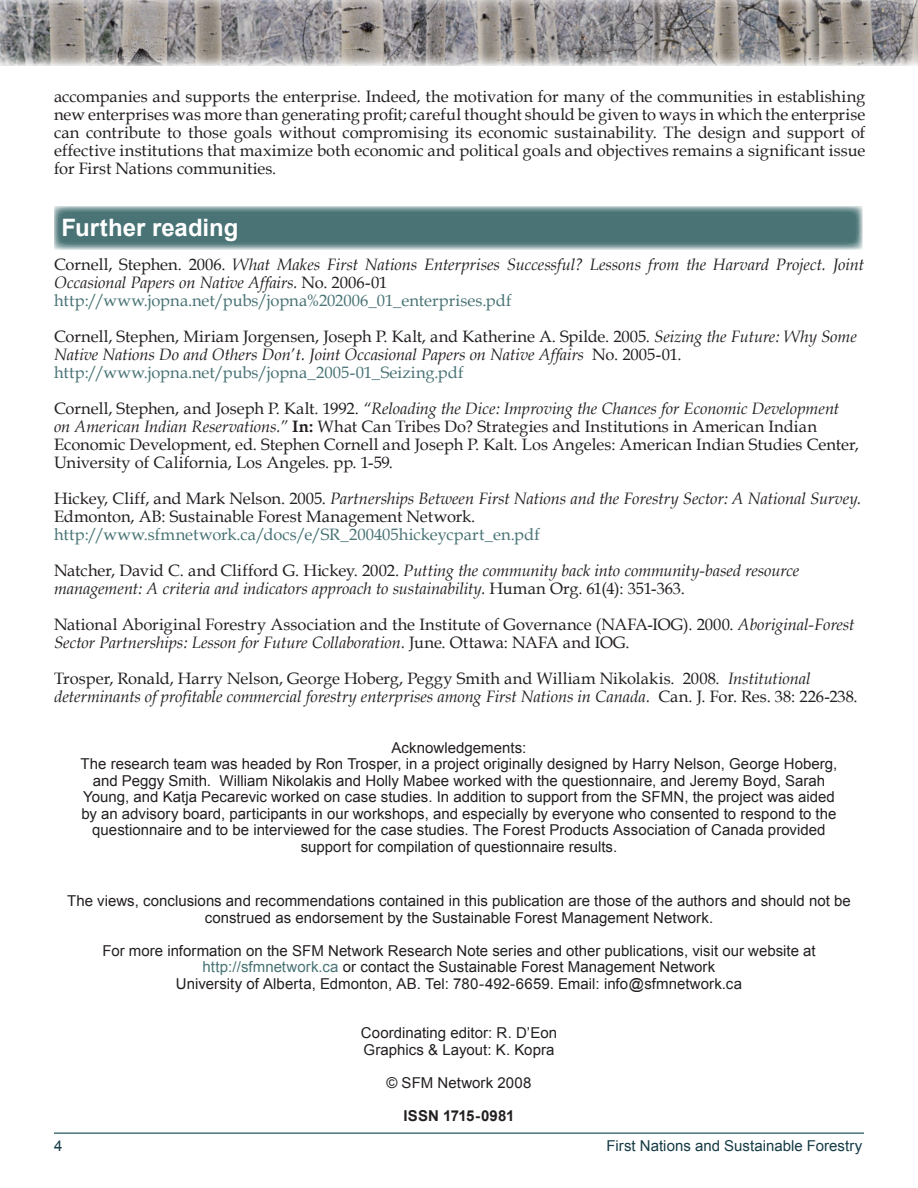
<style>
.page{position:relative;width:918px;height:1188px;background:#fff}
.page>*{position:absolute;margin:0;border:0;box-sizing:border-box;transform-origin:0 0}
.t1{font:700 24px "Arial";color:#fff}
.t2{font:16.5px/18px "Book Antiqua";color:#231f20}
.t3{font:italic 16.5px/18px "Book Antiqua";letter-spacing:-.005em;color:#231f20}
.t4{font:16.5px/36px "Book Antiqua";letter-spacing:.005em;color:#497375}
.t5{font:15px/16.5px "Arial";color:#231f20;text-align:center}
.t6{font:15px "Arial";color:#163b45}
.t7{font:700 15px "Arial";letter-spacing:.005em;color:#231f20}
.s1{font-style:normal}
.s2{font-style:normal;color:#497375}
.s3{font-style:italic}
.s4{font-weight:700}
.s5{color:#231f20}
.s6{font-style:italic;color:#231f20}
.s7{color:#497375}
</style>
<div class="page">
<hr style="left:54px;top:1132px;width:810px;height:2px;background:#497375">
<img style="left:0;top:0;width:918px;height:66px">
<svg style="left:54px;top:206px;width:809px;height:43px;background:#5b8182"></svg>
<p class="t2" style="left:54px;top:87px;width:813px;text-align:justify">accompanies and supports the enterprise. Indeed, the motivation for many of the communities in establishing new enterprises was more than generating profit; careful thought should be given to ways in which the enterprise can contribute to those goals without compromising its economic sustainability. The design and support of effective institutions that maximize both economic and political goals and objectives remains a significant issue for First Nations communities.</p>
<h1 class="t1" style="left:62px;top:212px;width:178px">Further reading</h1>
<p class="t3" style="left:54px;top:255px;width:811px"><span class="s1">Cornell, Stephen. 2006.</span> What Makes First Nations Enterprises Successful? Lessons from the Harvard Project. Joint<br>Occasional Papers on Native Affairs. <span class="s1">No. 2006-01<br></span><span class="s2">http://www.jopna.net/pubs/jopna%202006_01_enterprises.pdf</span></p>
<p class="t3" style="left:54px;top:327px;width:804px"><span class="s1">Cornell, Stephen, Miriam Jorgensen, Joseph P. Kalt, and Katherine A. Spilde. 2005.</span> Seizing the Future: Why Some<br>Native Nations Do and Others Don’t. Joint Occasional Papers on Native Affairs <span class="s1">No. 2005-01. </span><span class="s2">http://www.jopna.net/pubs/jopna_2005-01_Seizing.pdf</span></p>
<p class="t2" style="left:54px;top:399px;width:806px">Cornell, Stephen, and Joseph P. Kalt. 1992. <span class="s3">“Reloading the Dice: Improving the Chances for Economic Development on American Indian Reservations.”</span> <span class="s4">In:</span> What Can Tribes Do? Strategies and Institutions in American Indian Economic Development, ed. Stephen Cornell and Joseph P. Kalt. Los Angeles: American Indian Studies Center, University of California, Los Angeles. pp. 1-59.</p>
<p class="t2" style="left:54px;top:489px;width:809px">Hickey, Cliff, and Mark Nelson. 2005. <span class="s3">Partnerships Between First Nations and the Forestry Sector: A National Survey.<br></span>Edmonton, AB: Sustainable Forest Management Network.</p>
<p class="t4" style="left:54px;top:516px;width:747px">http://www.sfmnetwork.ca/docs/e/SR_200405hickeycpart_en.pdf<br><span class="s5">Natcher, David C. and Clifford G. Hickey. 2002.</span> <span class="s6">Putting the community back into community-based resource</span></p>
<p class="t2" style="left:54px;top:570px;width:802px;line-height:36px"><span class="s3">management: A criteria and indicators approach to sustainability.</span> Human Org. 61(4): 351-363.<br>National Aboriginal Forestry Association and the Institute of Governance (NAFA-IOG). 2000. <span class="s3">Aboriginal-Forest</span></p>
<p class="t2" style="left:54px;top:624px;width:758px;line-height:36px"><span class="s3">Sector Partnerships: Lesson for Future Collaboration.</span> June. Ottawa: NAFA and IOG.<br>Trosper, Ronald, Harry Nelson, George Hoberg, Peggy Smith and William Nikolakis. 2008. <span class="s3">Institutional</span></p>
<p class="t3" style="left:54px;top:687px;width:805px">determinants of profitable commercial forestry enterprises among First Nations in Canada. <span class="s1">Can. J. For. Res. 38: 226-238.</span></p>
<p class="t5" style="left:81px;top:740px;width:758px">Acknowledgements:<br>The research team was headed by Ron Trosper, in a project originally designed by Harry Nelson, George Hoberg, and Peggy Smith. William Nikolakis and Holly Mabee worked with the questionnaire, and Jeremy Boyd, Sarah Young, and Katja Pecarevic worked on case studies. In addition to support from the SFMN, the project was aided by an advisory board, participants in our workshops, and especially by everyone who consented to respond to the questionnaire and to be interviewed for the case studies. The Forest Products Association of Canada provided support for compilation of questionnaire results.</p>
<p class="t5" style="left:67px;top:893px;width:785px">The views, conclusions and recommendations contained in this publication are those of the authors and should not be construed as endorsement by the Sustainable Forest Management Network.</p>
<p class="t5" style="left:102px;top:943px;width:715px">For more information on the SFM Network Research Note series and other publications, visit our website at <span class="s7">http://sfmnetwork.ca</span> or contact the Sustainable Forest Management Network<br>University of Alberta, Edmonton, AB. Tel: 780-492-6659. Email: info@sfmnetwork.ca</p>
<p class="t5" style="left:361px;top:1025px;width:198px;text-align:left">Coordinating editor: R. D’Eon<br>Graphics &amp; Layout: K. Kopra</p>
<p class="t5" style="left:386px;top:1075px;width:147px">© SFM Network 2008</p>
<p class="t7" style="left:404px;top:1106px;width:112px">ISSN 1715-0981</p>
<p class="t6" style="left:54px;top:1136px;width:10px">4</p>
<p class="t6" style="left:606px;top:1136px;width:257px">First Nations and Sustainable Forestry</p>
</div>
